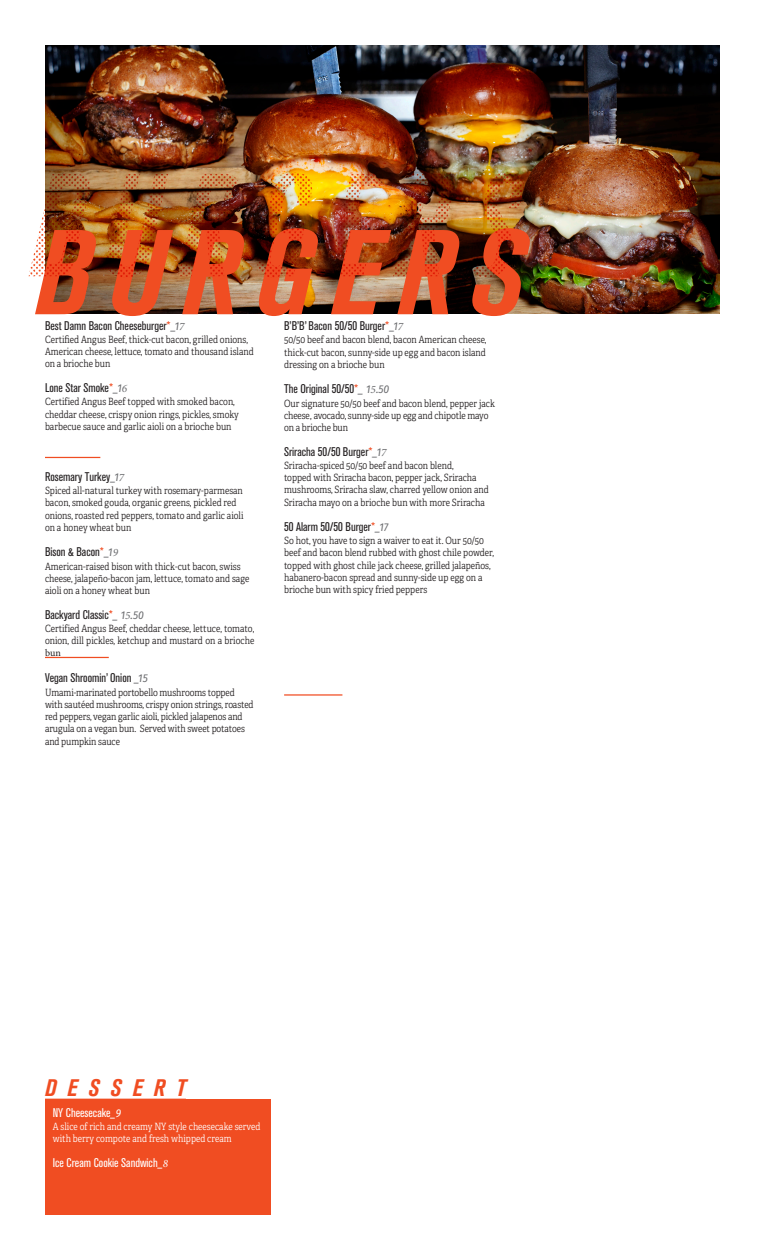
<style>
.page{position:relative;width:765px;height:1260px;background:#fff}
.page>*{position:absolute;margin:0;border:0;box-sizing:border-box;transform-origin:0 0}
.t1{font:italic 700 condensed 23.75px "Akzidenz Grotesk BQ";letter-spacing:.475em;color:#f04d22}
.t2{font:condensed 12.5px "Akzidenz Grotesk BQ";color:#231f20}
.t3{font:condensed 12.5px "Akzidenz Grotesk BQ";color:#fff}
.t4{font:10px/12.2px "Adelle Condensed Lt";color:#231f20}
.t5{font:10px/12.5px "Adelle Condensed Lt";color:#fff}
.s1{color:#f04d22}
.s2{font-family:"Fira Sans Condensed";font-style:italic;font-stretch:normal;font-size:11.25px;color:#6c6d70}
.s3{font-family:"Minion Pro";font-style:italic;font-stretch:normal;font-size:11.25px;color:#6c6d70}
.s4{font-family:"Minion Pro"}
.s5{font-family:"Fira Sans Condensed";font-style:italic;font-stretch:normal;font-size:11.25px}
.s6{font-family:"Minion Pro";font-style:italic;font-stretch:normal;font-size:11.25px}
</style>
<div class="page">
<div style="left:45px;top:1099px;width:226px;height:116px;background:#f04d22"></div>
<hr style="left:45px;top:457px;width:55px;height:1px;background:#f04d22">
<hr style="left:45px;top:657px;width:64px;height:1px;background:#f04d22">
<hr style="left:284px;top:694px;width:58px;height:2px;background:#f04d22">
<img style="left:45px;top:45px;width:675px;height:269px">
<img style="left:35px;top:228px;width:495px;height:88px">
<img style="left:29px;top:173px;width:495px;height:105px">
<p class="t2" style="left:45px;top:319px;width:141px">Best Damn Bacon Cheeseburger<span class="s1">*</span><span class="s2">_1</span><span class="s3">7</span></p>
<p class="t4" style="left:45px;top:334px;width:210px">Certified Angus Beef, thick-cut bacon, grilled onions,<br>American cheese, lettuce, tomato and thousand island on a brioche bun</p>
<p class="t2" style="left:45px;top:381px;width:84px">Lone Star Smoke<span class="s1">*</span><span class="s2">_1</span><span class="s3">6</span></p>
<p class="t4" style="left:45px;top:395px;width:195px">Certified Angus Beef topped with smoked bacon, cheddar cheese, crispy onion rings, pickles, smoky barbecue sauce and garlic aioli on a brioche bun</p>
<p class="t2" style="left:45px;top:469px;width:81px">Rosemary Turkey<span class="s2">_1</span><span class="s3">7</span></p>
<p class="t4" style="left:45px;top:484px;width:200px">Spiced all-natural turkey with rosemary-parmesan bacon, smoked gouda, organic greens, pickled red onions, roasted red peppers, tomato and garlic aioli on a honey wheat bun</p>
<p class="t2" style="left:45px;top:545px;width:75px">Bison &amp; Bacon<span class="s1">*</span><span class="s2">_1</span><span class="s3">9</span></p>
<p class="t4" style="left:45px;top:560px;width:206px">American-raised bison with thick-cut bacon, swiss cheese, jalapeño-bacon jam, lettuce, tomato and sage aioli on a honey wheat bun</p>
<p class="t2" style="left:45px;top:607px;width:101px">Backyard Classic<span class="s1">*</span><span class="s2">_ 1</span><span class="s3">5</span><span class="s2">.50</span></p>
<p class="t4" style="left:45px;top:622px;width:211px;text-align:justify">Certified Angus Beef, cheddar cheese, lettuce, tomato, onion, dill pickles, ketchup and mustard on a brioche <span class="s4">bun</span></p>
<p class="t2" style="left:45px;top:671px;width:104px">Vegan Shroomin’ Onion <span class="s2">_15</span></p>
<p class="t4" style="left:45px;top:686px;width:210px">Umami-marinated portobello mushrooms topped with sautéed mushrooms, crispy onion strings, roasted red peppers, vegan garlic aioli, pickled jalapenos and arugula on a vegan bun. Served with sweet potatoes and pumpkin sauce</p>
<p class="t2" style="left:284px;top:319px;width:121px">B’B’B’ Bacon 50/50 Burger<span class="s1">*</span><span class="s2">_1</span><span class="s3">7</span></p>
<p class="t4" style="left:284px;top:333px;width:204px;text-align:justify">50/50 beef and bacon blend, bacon American cheese, thick-cut bacon, sunny-side up egg and bacon island dressing on a brioche bun</p>
<p class="t2" style="left:284px;top:382px;width:107px">The Original 50/50<span class="s1">*</span><span class="s2">_ 1</span><span class="s3">5</span><span class="s2">.50</span></p>
<p class="t4" style="left:284px;top:397px;width:212px">Our signature 50/50 beef and bacon blend, pepper jack cheese, avocado, sunny-side up egg and chipotle mayo on a brioche bun</p>
<p class="t2" style="left:284px;top:444px;width:104px">Sriracha 50/50 Burger<span class="s1">*</span><span class="s2">_1</span><span class="s3">7</span></p>
<p class="t4" style="left:284px;top:459px;width:206px">Sriracha-spiced 50/50 beef and bacon blend,<br>topped with Sriracha bacon, pepper jack, Sriracha mushrooms, Sriracha slaw, charred yellow onion and Sriracha mayo on a brioche bun with more Sriracha</p>
<p class="t2" style="left:284px;top:519px;width:106px">50 Alarm 50/50 Burger<span class="s1">*</span><span class="s2">_17</span></p>
<p class="t4" style="left:284px;top:534px;width:211px">So hot, you have to sign a waiver to eat it. Our 50/50 beef and bacon blend rubbed with ghost chile powder, topped with ghost chile jack cheese, grilled jalapeños, habanero-bacon spread and sunny-side up egg on a brioche bun with spicy fried peppers</p>
<p class="t1" style="left:45px;top:1074px;width:142px">DESSERT</p>
<p class="t3" style="left:53px;top:1105px;width:70px">NY Cheesecake<span class="s5">_9</span></p>
<p class="t5" style="left:53px;top:1120px;width:209px">A slice of rich and creamy NY style cheesecake served with berry compote and fresh whipped cream</p>
<p class="t3" style="left:53px;top:1156px;width:117px">Ice Cream Cookie Sandwich<span class="s5">_</span><span class="s6">8</span></p>
</div>
